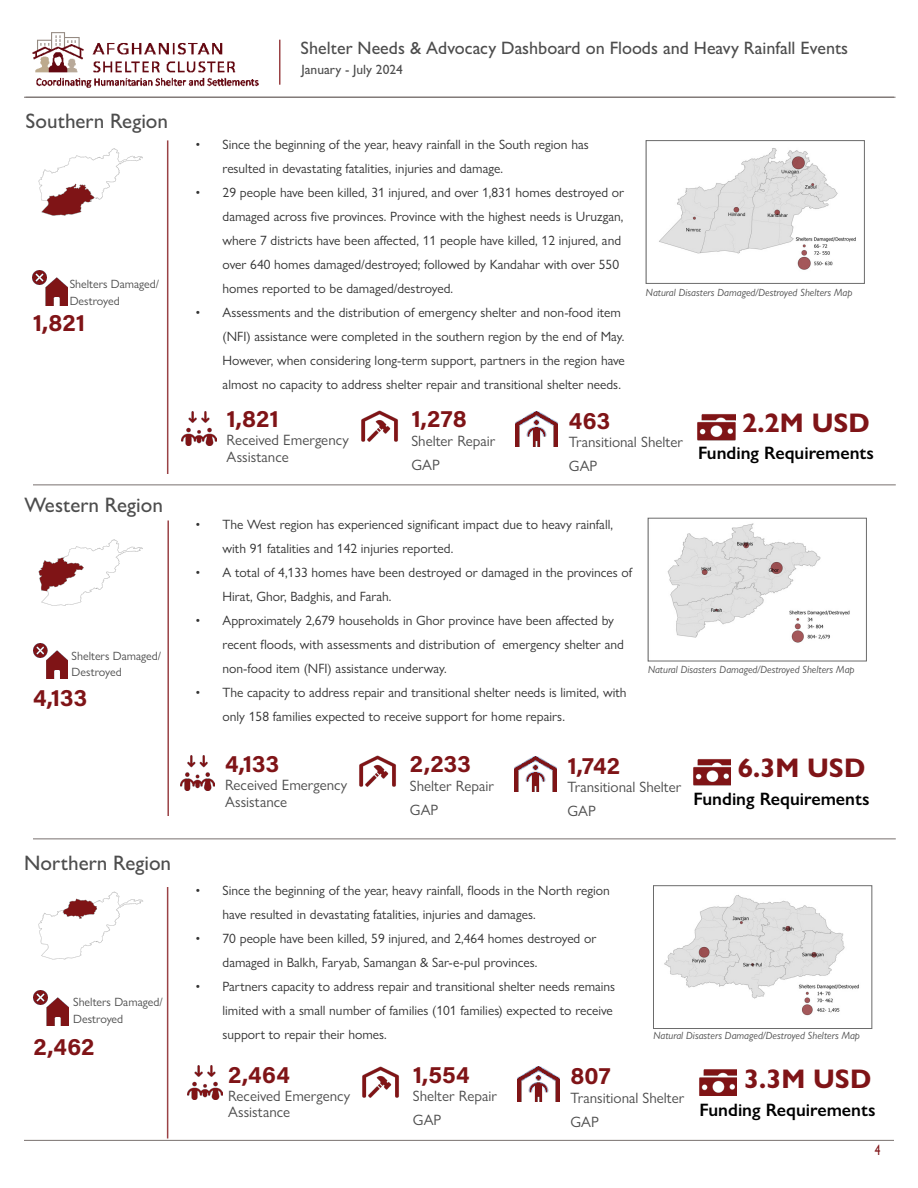
<style>
.page{position:relative;width:918px;height:1188px;background:#fff}
.page>*{position:absolute;margin:0;border:0;box-sizing:border-box;transform-origin:0 0}
.t1{font:700 27px "Gill Sans Nova";color:#7f1417}
.t2{font:24px "Acumin Variable Concept";letter-spacing:.005em;color:#7f1417}
.t3{font:500 21px "Gill Sans Nova";color:#4d4d4d}
.t4{font:500 18px "Gill Sans Nova";color:#4d4d4d}
.t5{font:600 18px "Gill Sans Nova";color:#000}
.t6{font:15px/16.5px "Gill Sans Nova";color:#4d4d4d}
.t7{font:500 15px "Gill Sans Nova";color:#7f1417;scale:.76 1}
.t8{font:13.5px/24px "Gill Sans Nova";color:#333}
.t9{font:500 13.5px "Gill Sans Nova";color:#4d4d4d}
.t10{font:12px/16.5px "Gill Sans Nova";color:#4d4d4d}
.t11{font:italic 10.5px "Gill Sans Nova";color:#4d4d4d}
</style>
<div class="page">
<hr style="left:24px;top:97px;width:870px;height:1px;background:#79716f">
<img style="left:32px;top:33px;width:227px;height:55px">
<hr style="left:279px;top:40px;width:1px;height:45px;background:#9a4245">
<hr style="left:24px;top:1140px;width:870px;height:1px;background:#79716f">
<img style="left:659px;top:148px;width:197px;height:122px">
<div style="left:646px;top:141px;width:218px;height:143px;border:1px solid #6b6b6b"></div>
<hr style="left:167px;top:140px;width:1px;height:334px;background:#9a4245">
<img style="left:38px;top:148px;width:105px;height:68px">
<hr style="left:33px;top:484px;width:863px;height:1px;background:#79716f">
<img style="left:33px;top:271px;width:35px;height:35px">
<img style="left:667px;top:523px;width:183px;height:120px">
<div style="left:648px;top:518px;width:219px;height:143px;border:1px solid #6b6b6b"></div>
<hr style="left:167px;top:520px;width:2px;height:296px;background:#9a4245">
<img style="left:38px;top:539px;width:105px;height:67px">
<img style="left:33px;top:643px;width:35px;height:35px">
<img style="left:664px;top:895px;width:195px;height:121px">
<div style="left:653px;top:886px;width:219px;height:143px;border:1px solid #6b6b6b"></div>
<hr style="left:167px;top:887px;width:1px;height:251px;background:#9a4245">
<img style="left:38px;top:891px;width:105px;height:69px">
<img style="left:33px;top:990px;width:35px;height:35px">
<hr style="left:33px;top:838px;width:863px;height:1px;background:#79716f">
<img style="left:182px;top:411px;width:34px;height:35px">
<img style="left:361px;top:410px;width:37px;height:32px">
<img style="left:516px;top:411px;width:42px;height:35px">
<img style="left:697px;top:414px;width:38px;height:26px">
<img style="left:180px;top:756px;width:35px;height:35px">
<img style="left:359px;top:755px;width:37px;height:32px">
<img style="left:514px;top:756px;width:42px;height:35px">
<img style="left:693px;top:759px;width:38px;height:26px">
<img style="left:188px;top:1065px;width:34px;height:35px">
<img style="left:362px;top:1066px;width:37px;height:32px">
<img style="left:517px;top:1067px;width:42px;height:35px">
<img style="left:699px;top:1069px;width:38px;height:27px">
<hr style="left:26px;top:97px;width:870px;height:1px;background:#79716f">
<p class="t3" style="left:26px;top:108px;width:144px">Southern Region</p>
<p class="t10" style="left:70px;top:276px;width:91px">Shelters Damaged/<br>Destroyed</p>
<p class="t2" style="left:33px;top:306px;width:54px">1,821</p>
<p class="t3" style="left:25px;top:492px;width:140px">Western Region</p>
<p class="t10" style="left:72px;top:647px;width:91px">Shelters Damaged/<br>Destroyed</p>
<p class="t2" style="left:33px;top:681px;width:56px">4,133</p>
<p class="t3" style="left:24px;top:850px;width:149px">Northern Region</p>
<p class="t10" style="left:73px;top:994px;width:91px">Shelters Damaged/<br>Destroyed</p>
<p class="t2" style="left:33px;top:1030px;width:63px">2,462</p>
<h3 class="t4" style="left:301px;top:37px;width:549px">Shelter Needs &amp; Advocacy Dashboard on Floods and Heavy Rainfall Events</h3>
<p class="t9" style="left:302px;top:62px;width:103px">January - July 2024</p>
<p class="t8" style="left:223px;top:133px;width:368px;text-indent:-27px">• Since the beginning of the year, heavy rainfall in the South region has resulted in devastating fatalities, injuries and damage.</p>
<p class="t8" style="left:223px;top:181px;width:403px;text-indent:-27px">• 29 people have been killed, 31 injured, and over 1,831 homes destroyed or damaged across five provinces. Province with the highest needs is Uruzgan, where 7 districts have been affected, 11 people have killed, 12 injured, and over 640 homes damaged/destroyed; followed by Kandahar with over 550 homes reported to be damaged/destroyed.</p>
<p class="t8" style="left:223px;top:301px;width:404px;text-indent:-27px">• Assessments and the distribution of emergency shelter and non-food item (NFI) assistance were completed in the southern region by the end of May.<br>However, when considering long-term support, partners in the region have almost no capacity to address shelter repair and transitional shelter needs.</p>
<p class="t11" style="left:646px;top:286px;width:208px">Natural Disasters Damaged/Destroyed Shelters Map</p>
<p class="t2" style="left:227px;top:402px;width:54px">1,821</p>
<p class="t2" style="left:411px;top:402px;width:57px">1,278</p>
<p class="t2" style="left:569px;top:404px;width:43px">463</p>
<p class="t1" style="left:742px;top:406px;width:129px">2.2M USD</p>
<p class="t6" style="left:227px;top:432px;width:124px">Received Emergency<br>Assistance</p>
<p class="t6" style="left:411px;top:432px;width:86px">Shelter Repair</p>
<p class="t6" style="left:411px;top:456px;width:30px">GAP</p>
<p class="t6" style="left:569px;top:434px;width:116px">Transitional Shelter</p>
<p class="t6" style="left:569px;top:458px;width:30px">GAP</p>
<p class="t5" style="left:698px;top:441px;width:178px">Funding Requirements</p>
<p class="t8" style="left:223px;top:512px;width:392px;text-indent:-27px">• The West region has experienced significant impact due to heavy rainfall, with 91 fatalities and 142 injuries reported.</p>
<p class="t8" style="left:223px;top:560px;width:411px;text-indent:-27px">• A total of 4,133 homes have been destroyed or damaged in the provinces of<br>Hirat, Ghor, Badghis, and Farah.</p>
<p class="t8" style="left:223px;top:608px;width:403px;text-indent:-27px">• Approximately 2,679 households in Ghor province have been affected by recent floods, with assessments and distribution of emergency shelter and non-food item (NFI) assistance underway.</p>
<p class="t8" style="left:223px;top:680px;width:405px;text-indent:-27px">• The capacity to address repair and transitional shelter needs is limited, with only 158 families expected to receive support for home repairs.</p>
<p class="t11" style="left:648px;top:663px;width:208px">Natural Disasters Damaged/Destroyed Shelters Map</p>
<p class="t2" style="left:225px;top:747px;width:56px">4,133</p>
<p class="t2" style="left:410px;top:747px;width:62px">2,233</p>
<p class="t2" style="left:567px;top:749px;width:54px">1,742</p>
<p class="t1" style="left:738px;top:751px;width:129px">6.3M USD</p>
<p class="t6" style="left:225px;top:777px;width:124px">Received Emergency<br>Assistance</p>
<p class="t6" style="left:410px;top:777px;width:86px">Shelter Repair</p>
<p class="t6" style="left:410px;top:801px;width:30px">GAP</p>
<p class="t6" style="left:567px;top:779px;width:116px">Transitional Shelter</p>
<p class="t6" style="left:567px;top:803px;width:30px">GAP</p>
<p class="t5" style="left:694px;top:788px;width:178px">Funding Requirements</p>
<p class="t8" style="left:223px;top:878px;width:389px;text-indent:-27px">• Since the beginning of the year, heavy rainfall, floods in the North region have resulted in devastating fatalities, injuries and damages.</p>
<p class="t8" style="left:223px;top:926px;width:375px;text-indent:-27px">• 70 people have been killed, 59 injured, and 2,464 homes destroyed or damaged in Balkh, Faryab, Samangan &amp; Sar-e-pul provinces.</p>
<p class="t8" style="left:223px;top:974px;width:394px;text-indent:-27px">• Partners capacity to address repair and transitional shelter needs remains limited with a small number of families (101 families) expected to receive support to repair their homes.</p>
<p class="t11" style="left:653px;top:1029px;width:208px">Natural Disasters Damaged/Destroyed Shelters Map</p>
<p class="t2" style="left:228px;top:1058px;width:63px">2,464</p>
<p class="t2" style="left:413px;top:1058px;width:58px">1,554</p>
<p class="t2" style="left:570px;top:1059px;width:42px">807</p>
<p class="t1" style="left:744px;top:1062px;width:129px">3.3M USD</p>
<p class="t6" style="left:228px;top:1087px;width:124px">Received Emergency<br>Assistance</p>
<p class="t6" style="left:413px;top:1088px;width:86px">Shelter Repair</p>
<p class="t6" style="left:413px;top:1112px;width:30px">GAP</p>
<p class="t6" style="left:570px;top:1089px;width:116px">Transitional Shelter</p>
<p class="t6" style="left:570px;top:1113px;width:30px">GAP</p>
<p class="t5" style="left:700px;top:1098px;width:178px">Funding Requirements</p>
<p class="t7" style="left:875px;top:1141px;width:9px">4</p>
</div>
